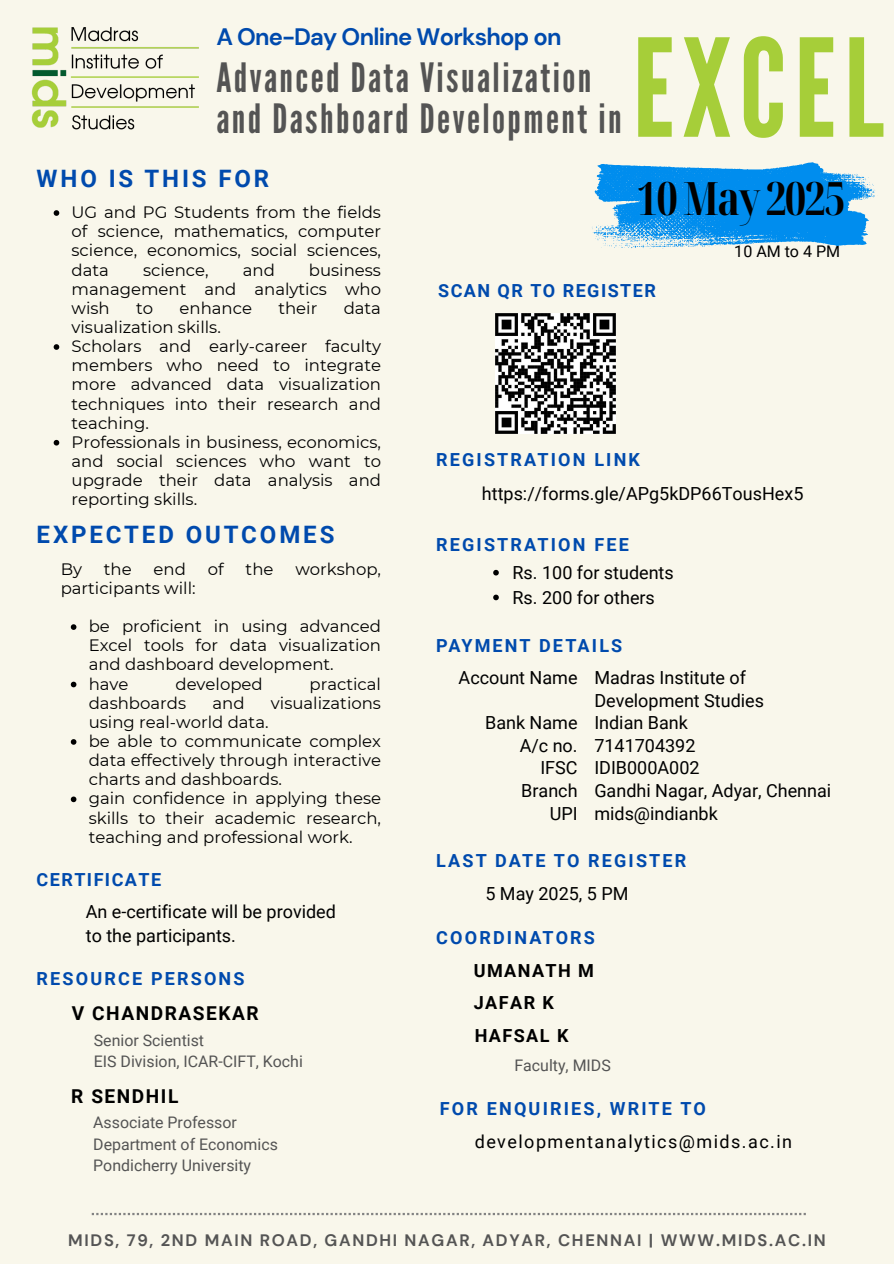
<style>
.page{position:relative;width:894px;height:1264px;background:#fff}
.page>*{position:absolute;margin:0;border:0;box-sizing:border-box;transform-origin:0 0}
.t1{font:135.3px "League Gothic";letter-spacing:.06em;color:#a6ce39}
.t2{font:700 extra-condensed 45.9px "Noto Serif Display";letter-spacing:-.03em;color:#000}
.t3{font:40.35px/40.5px "League Gothic";letter-spacing:.06em;color:#545454}
.t4{font:700 24px "Roboto";letter-spacing:.12em;color:#004aad}
.t5{font:700 23.7px "DM Sans";letter-spacing:-.03em;color:#004aad}
.t6{font:700 19.05px "Roboto";letter-spacing:.08em;color:#000}
.t7{font:18px/24.8px "Roboto";color:#000}
.t8{font:700 18px "Roboto";letter-spacing:.12em;color:#004aad}
.t9{font:18px "Roboto";letter-spacing:.08em;color:#000}
.t10{font:700 18px "Roboto";letter-spacing:.08em;color:#004aad}
.t11{font:700 18px "Roboto";letter-spacing:.08em;color:#000}
.t12{font:16.5px/19.2px "Montserrat";color:#000;text-align:justify}
.t13{font:700 16.5px "DM Sans";letter-spacing:.105em;color:#545454}
.t14{font:16.05px "Roboto";color:#000}
.t15{font:15.9px "Roboto";color:#545454}
</style>
<div class="page">
<div style="left:0;top:0;width:893px;height:1263px;background:#f9f7eb"></div>
<img style="left:495px;top:313px;width:120px;height:121px">
<svg style="left:493px;top:570px;width:5px;height:5px"></svg>
<svg style="left:493px;top:594px;width:5px;height:6px"></svg>
<svg style="left:92px;top:1212px;width:713px;height:3px"></svg>
<svg style="left:54px;top:210px;width:5px;height:6px"></svg>
<svg style="left:54px;top:344px;width:5px;height:6px"></svg>
<svg style="left:54px;top:440px;width:5px;height:5px"></svg>
<svg style="left:71px;top:624px;width:5px;height:6px"></svg>
<svg style="left:71px;top:681px;width:5px;height:6px"></svg>
<svg style="left:71px;top:739px;width:5px;height:5px"></svg>
<svg style="left:71px;top:796px;width:5px;height:6px"></svg>
<svg style="left:592px;top:162px;width:283px;height:86px"></svg>
<img style="left:31px;top:27px;width:167px;height:103px">
<p class="t5" style="left:216px;top:21px;width:346px">A One-Day Online Workshop on</p>
<p class="t1" style="left:632px;top:10px;width:252px">EXCEL</p>
<p class="t3" style="left:216px;top:58px;width:407px">Advanced Data Visualization and Dashboard Development in</p>
<p class="t4" style="left:37px;top:164px;width:234px">WHO IS THIS FOR</p>
<h6 class="t12" style="left:72px;top:202px;width:311px">UG and PG Students from the fields of science, mathematics, computer science, economics, social sciences, data</h6>
<h6 class="t12" style="left:72px;top:260px;width:311px;text-indent:237px">business management and analytics who wish</h6>
<h6 class="t12" style="left:143px;top:260px;width:67px">science,</h6>
<h6 class="t12" style="left:243px;top:260px;width:34px">and</h6>
<h6 class="t12" style="left:136px;top:298px;width:19px">to</h6>
<h6 class="t12" style="left:179px;top:298px;width:74px">enhance</h6>
<h6 class="t12" style="left:278px;top:298px;width:40px">their</h6>
<h6 class="t12" style="left:343px;top:298px;width:39px">data</h6>
<h6 class="t12" style="left:72px;top:317px;width:151px">visualization skills.</h6>
<p class="t12" style="left:72px;top:336px;width:311px">Scholars and early-career faculty members who need to integrate more advanced data visualization techniques into their research and teaching.</p>
<p class="t12" style="left:72px;top:432px;width:311px">Professionals in business, economics, and social sciences who want to upgrade their data analysis and reporting skills.</p>
<p class="t4" style="left:37px;top:521px;width:299px">EXPECTED OUTCOMES</p>
<p class="t12" style="left:61px;top:559px;width:23px">By</p>
<p class="t12" style="left:104px;top:559px;width:29px">the</p>
<p class="t12" style="left:154px;top:559px;width:34px">end</p>
<p class="t12" style="left:208px;top:559px;width:17px">of</p>
<p class="t12" style="left:245px;top:559px;width:29px">the</p>
<p class="t12" style="left:295px;top:559px;width:87px">workshop,</p>
<p class="t12" style="left:61px;top:578px;width:136px">participants will:</p>
<p class="t12" style="left:89px;top:616px;width:294px">be proficient in using advanced Excel tools for data visualization and dashboard development.</p>
<p class="t12" style="left:89px;top:674px;width:41px">have</p>
<p class="t12" style="left:175px;top:674px;width:89px">developed</p>
<p class="t12" style="left:309px;top:674px;width:73px">practical</p>
<p class="t12" style="left:89px;top:693px;width:99px">dashboards</p>
<p class="t12" style="left:212px;top:693px;width:34px">and</p>
<p class="t12" style="left:271px;top:693px;width:112px">visualizations</p>
<p class="t12" style="left:89px;top:712px;width:181px">using real-world data.</p>
<p class="t12" style="left:89px;top:731px;width:294px">be able to communicate complex data effectively through interactive charts and dashboards.</p>
<p class="t12" style="left:89px;top:789px;width:294px">gain confidence in applying these skills to their academic research, teaching and professional work.</p>
<p class="t10" style="left:37px;top:868px;width:126px">CERTIFICATE</p>
<p class="t7" style="left:86px;top:899px;width:251px">An e-certificate will be provided to the participants.</p>
<p class="t8" style="left:37px;top:968px;width:209px">RESOURCE PERSONS</p>
<p class="t6" style="left:72px;top:1002px;width:188px">V CHANDRASEKAR</p>
<h5 class="t15" style="left:94px;top:1030px;width:112px">Senior Scientist</h5>
<h3 class="t15" style="left:94px;top:1052px;width:210px">EIS Division, ICAR-CIFT, Kochi</h3>
<p class="t6" style="left:71px;top:1085px;width:109px">R SENDHIL</p>
<h2 class="t15" style="left:93px;top:1113px;width:145px">Associate Professor</h2>
<h4 class="t15" style="left:93px;top:1135px;width:186px">Department of Economics</h4>
<p class="t15" style="left:93px;top:1156px;width:159px">Pondicherry University</p>
<p class="t2" style="left:637px;top:166px;width:210px">10May2025</p>
<p class="t10" style="left:438px;top:280px;width:219px">SCAN QR TO REGISTER</p>
<p class="t8" style="left:436px;top:449px;width:205px">REGISTRATION LINK</p>
<p class="t14" style="left:734px;top:242px;width:107px">10 AM to 4 PM</p>
<p class="t7" style="left:482px;top:481px;width:323px">https://forms.gle/APg5kDP66TousHex5</p>
<p class="t8" style="left:436px;top:534px;width:194px">REGISTRATION FEE</p>
<p class="t7" style="left:512px;top:560px;width:163px">Rs. 100 for students</p>
<p class="t7" style="left:512px;top:585px;width:144px">Rs. 200 for others</p>
<h6 class="t8" style="left:436px;top:635px;width:187px">PAYMENT DETAILS</h6>
<p class="t7" style="left:458px;top:666px;width:120px">Account Name</p>
<p class="t7" style="left:485px;top:711px;width:94px">Bank Name</p>
<p class="t7" style="left:519px;top:733px;width:59px">A/c no.</p>
<p class="t7" style="left:540px;top:756px;width:39px">IFSC</p>
<h6 class="t7" style="left:521px;top:778px;width:58px">Branch</h6>
<p class="t7" style="left:549px;top:801px;width:29px">UPI</p>
<p class="t7" style="left:594px;top:666px;width:153px">Madras Institute of</p>
<p class="t7" style="left:594px;top:688px;width:171px">Development Studies</p>
<p class="t7" style="left:594px;top:711px;width:95px">Indian Bank</p>
<p class="t7" style="left:594px;top:733px;width:103px">7141704392</p>
<h6 class="t7" style="left:594px;top:756px;width:107px">IDIB000A002</h6>
<p class="t7" style="left:594px;top:778px;width:238px">Gandhi Nagar, Adyar, Chennai</p>
<h4 class="t7" style="left:594px;top:801px;width:125px">mids@indianbk</h4>
<p class="t8" style="left:436px;top:850px;width:251px">LAST DATE TO REGISTER</p>
<p class="t7" style="left:485px;top:881px;width:145px">5 May 2025, 5 PM</p>
<h1 class="t8" style="left:436px;top:926px;width:160px">COORDINATORS</h1>
<p class="t11" style="left:473px;top:960px;width:122px">UMANATH M</p>
<p class="t11" style="left:473px;top:992px;width:82px">JAFAR K</p>
<p class="t11" style="left:474px;top:1025px;width:95px">HAFSAL K</p>
<h6 class="t15" style="left:514px;top:1056px;width:98px">Faculty, MIDS</h6>
<p class="t8" style="left:440px;top:1098px;width:267px">FOR ENQUIRIES, WRITE TO</p>
<h6 class="t9" style="left:474px;top:1131px;width:319px">developmentanalytics@mids.ac.in</h6>
<p class="t13" style="left:68px;top:1229px;width:758px">MIDS, 79, 2ND MAIN ROAD, GANDHI NAGAR, ADYAR, CHENNAI | WWW.MIDS.AC.IN</p>
</div>
